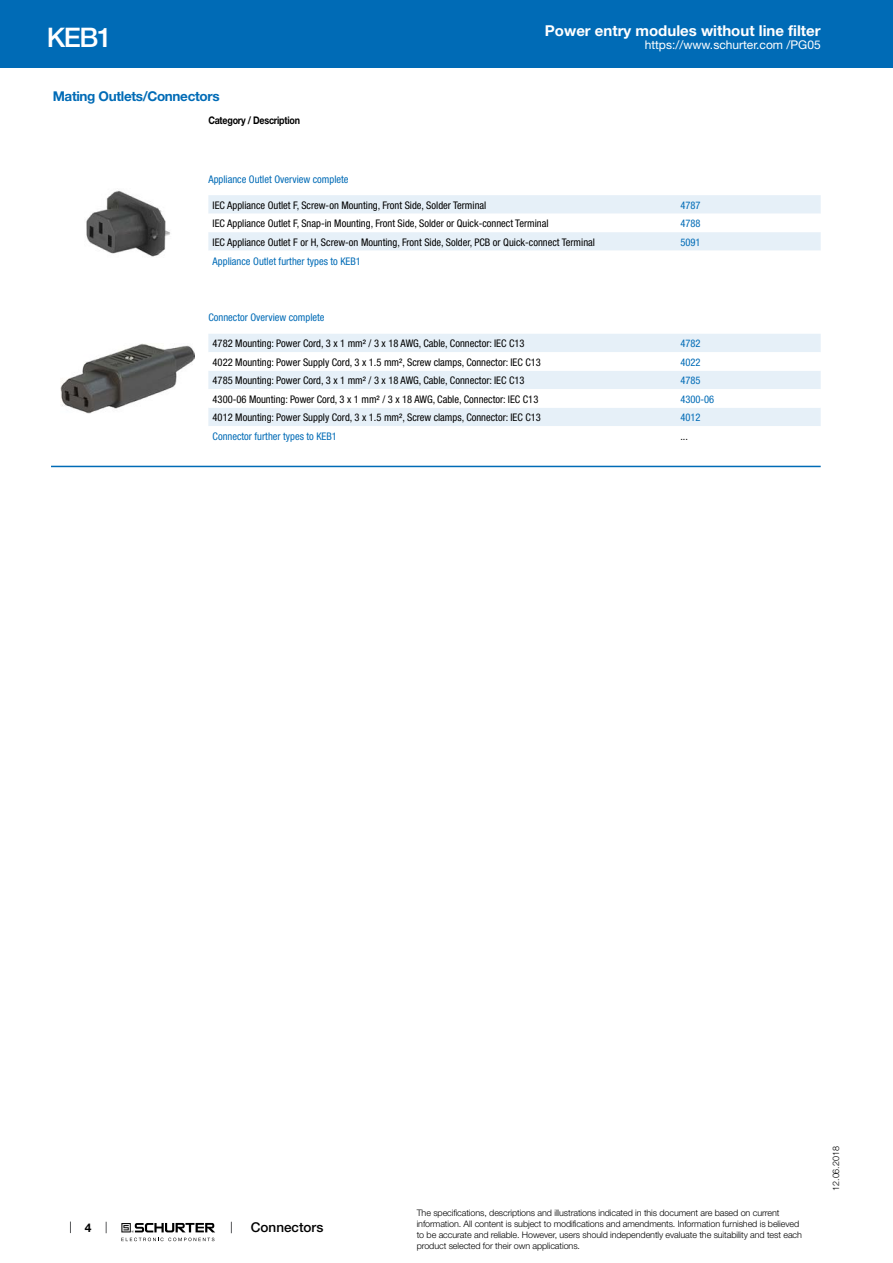
<style>
.page{position:relative;width:893px;height:1263px;background:#fff}
.page>*{position:absolute;margin:0;border:0;box-sizing:border-box;transform-origin:0 0}
.t1{font:500 27px "Helvetica Neue LT";color:#fff}
.t2{font:700 15px "Helvetica Neue LT";color:#fff}
.t3{font:700 13.5px "Helvetica Neue LT";letter-spacing:-.025em;color:#006bb6}
.t4{font:500 13.5px "Helvetica Neue LT";color:#000}
.t5{font:12px "Helvetica Neue LT";color:#fff}
.t6{font:700 12px "Helvetica Neue LT";color:#000}
.t7{font:condensed 10.5px "Helvetica Neue LT";color:#000}
.t8{font:condensed 10.5px "Helvetica Neue LT";color:#006bb6}
.t9{font:700 10.5px "Helvetica Neue LT";letter-spacing:-.025em;color:#000;scale:.85 1}
.t10{font:300 9px/10.8px "Helvetica Neue LT";letter-spacing:-.01em;color:#000}
</style>
<div class="page">
<svg style="left:70px;top:1221px;width:1px;height:12px"></svg>
<svg style="left:121px;top:1223px;width:94px;height:18px"></svg>
<div style="left:0;top:0;width:893px;height:68px;background:#006bb6"></div>
<img style="left:86px;top:190px;width:84px;height:67px">
<svg style="left:208px;top:195px;width:613px;height:56px"></svg>
<img style="left:61px;top:344px;width:134px;height:70px">
<div style="left:208px;top:334px;width:613px;height:18px;background:#e6f0f8"></div>
<svg style="left:208px;top:371px;width:613px;height:55px;fill:#e6f0f8"></svg>
<hr style="left:51px;top:466px;width:770px;height:1px;background:#006bb6">
<h1 class="t1" style="left:47px;top:21px;width:67px">KEB1</h1>
<p class="t3" style="left:53px;top:88px;width:168px">Mating Outlets/Connectors</p>
<p class="t9" style="left:208px;top:114px;width:109px">Category / Description</p>
<h2 class="t2" style="left:545px;top:21px;width:277px">Power entry modules without line filter</h2>
<p class="t5" style="left:645px;top:38px;width:178px">https://www.schurter.com /PG05</p>
<p class="t8" style="left:208px;top:173px;width:142px">Appliance Outlet Overview complete</p>
<p class="t7" style="left:213px;top:199px;width:275px">IEC Appliance Outlet F, Screw-on Mounting, Front Side, Solder Terminal</p>
<p class="t8" style="left:680px;top:199px;width:22px">4787</p>
<p class="t7" style="left:213px;top:217px;width:337px">IEC Appliance Outlet F, Snap-in Mounting, Front Side, Solder or Quick-connect Terminal</p>
<p class="t8" style="left:680px;top:217px;width:22px">4788</p>
<p class="t7" style="left:213px;top:236px;width:384px">IEC Appliance Outlet F or H, Screw-on Mounting, Front Side, Solder, PCB or Quick-connect Terminal</p>
<p class="t8" style="left:680px;top:236px;width:22px">5091</p>
<p class="t8" style="left:213px;top:255px;width:150px">Appliance Outlet further types to KEB1</p>
<p class="t8" style="left:208px;top:311px;width:118px">Connector Overview complete</p>
<p class="t7" style="left:213px;top:337px;width:313px">4782 Mounting: Power Cord, 3 x 1 mm² / 3 x 18 AWG, Cable, Connector: IEC C13</p>
<p class="t8" style="left:680px;top:337px;width:22px">4782</p>
<p class="t7" style="left:213px;top:356px;width:330px">4022 Mounting: Power Supply Cord, 3 x 1.5 mm², Screw clamps, Connector: IEC C13</p>
<p class="t8" style="left:680px;top:356px;width:22px">4022</p>
<p class="t7" style="left:213px;top:374px;width:313px">4785 Mounting: Power Cord, 3 x 1 mm² / 3 x 18 AWG, Cable, Connector: IEC C13</p>
<p class="t8" style="left:680px;top:374px;width:22px">4785</p>
<p class="t7" style="left:213px;top:393px;width:327px">4300-06 Mounting: Power Cord, 3 x 1 mm² / 3 x 18 AWG, Cable, Connector: IEC C13</p>
<p class="t8" style="left:680px;top:393px;width:35px">4300-06</p>
<p class="t7" style="left:213px;top:411px;width:330px">4012 Mounting: Power Supply Cord, 3 x 1.5 mm², Screw clamps, Connector: IEC C13</p>
<p class="t8" style="left:680px;top:411px;width:22px">4012</p>
<p class="t8" style="left:213px;top:430px;width:126px">Connector further types to KEB1</p>
<p class="t7" style="left:680px;top:430px;width:9px">...</p>
<p class="t6" style="left:85px;top:1220px;width:8px">4</p>
<p class="t4" style="left:251px;top:1219px;width:74px">Connectors</p>
<p class="t10" style="left:417px;top:1207px;width:387px">The specifications, descriptions and illustrations indicated in this document are based on current information. All content is subject to modifications and amendments. Information furnished is believed to be accurate and reliable. However, users should independently evaluate the suitability and test each product selected for their own applications.</p>
<p class="t10" style="left:830px;top:1191px;width:46px;rotate:-90deg">12.06.2018</p>
</div>
